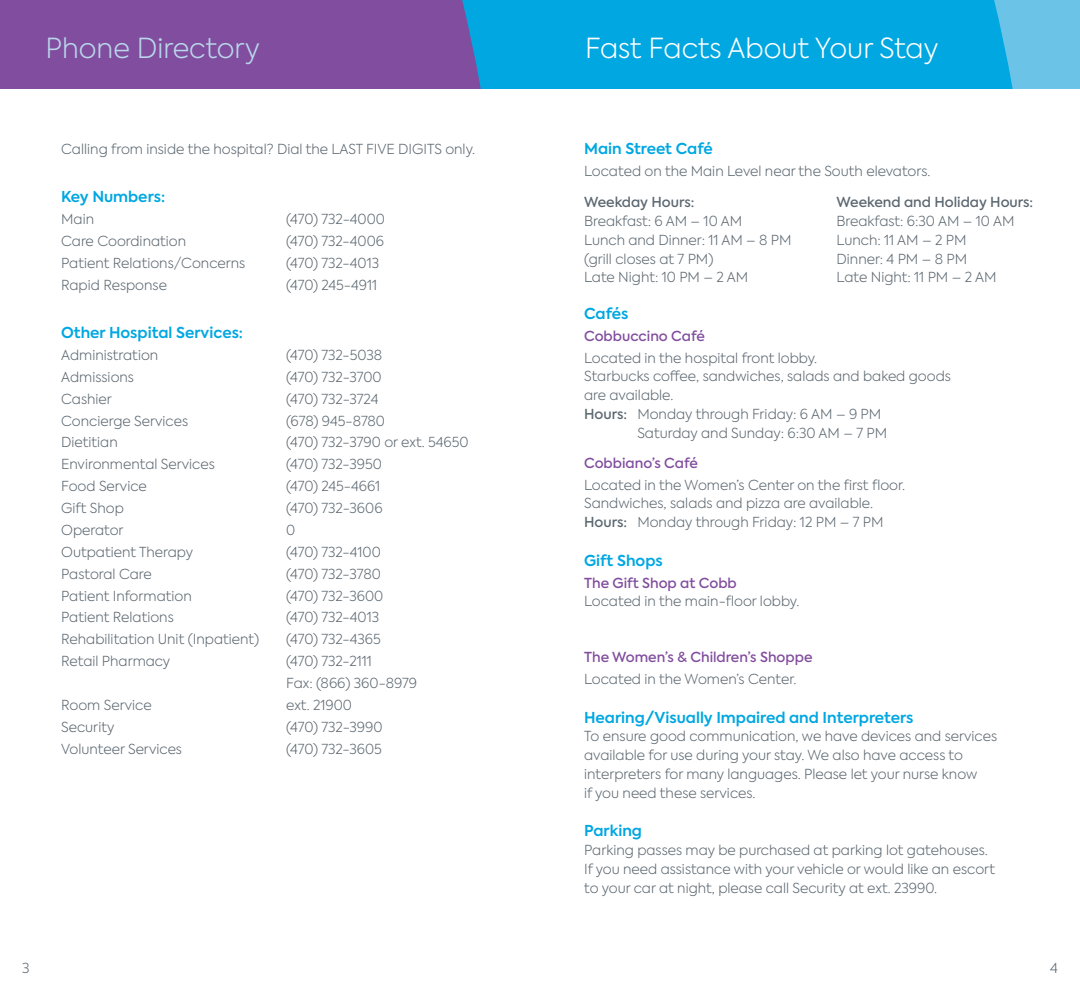
<style>
.page{position:relative;width:1080px;height:990px;background:#fff}
.page>*{position:absolute;margin:0;border:0;box-sizing:border-box;transform-origin:0 0}
.t1{font:300 27.5px "Axiforma";color:#fff}
.t2{font:300 27.5px "Axiforma";color:#b9d7ea}
.t3{font:600 15px "Axiforma";color:#00a7e1}
.t4{font:300 13.75px/18.8px "Axiforma";color:#5b6770}
.t5{font:500 13.75px "Axiforma";color:#814d9e}
.t6{font:500 13.75px "Axiforma";color:#5b6770}
.s1{font-weight:500}
</style>
<div class="page">
<div style="left:1040px;top:0;width:40px;height:88px;background:#6bc4e8"></div>
<div style="left:508px;top:0;width:532px;height:88px;background:#00a7e1"></div>
<svg style="left:0;top:0;width:508px;height:88px;background:#7753a2"></svg>
<h1 class="t2" style="left:46px;top:30px;width:216px">Phone Directory</h1>
<h1 class="t1" style="left:585px;top:30px;width:355px">Fast Facts About Your Stay</h1>
<p class="t4" style="left:61px;top:140px;width:415px">Calling from inside the hospital? Dial the LAST FIVE DIGITS only.</p>
<p class="t3" style="left:61px;top:187px;width:105px">Key Numbers:</p>
<p class="t4" style="left:61px;top:210px;width:34px">Main</p>
<p class="t4" style="left:286px;top:210px;width:100px">(470) 732-4000</p>
<p class="t4" style="left:61px;top:232px;width:127px">Care Coordination</p>
<p class="t4" style="left:286px;top:232px;width:99px">(470) 732-4006</p>
<p class="t4" style="left:61px;top:254px;width:186px">Patient Relations/Concerns</p>
<p class="t4" style="left:286px;top:254px;width:95px">(470) 732-4013</p>
<p class="t4" style="left:61px;top:276px;width:107px">Rapid Response</p>
<p class="t4" style="left:286px;top:276px;width:93px">(470) 245-4911</p>
<p class="t3" style="left:61px;top:323px;width:183px">Other Hospital Services:</p>
<p class="t4" style="left:61px;top:346px;width:99px">Administration</p>
<p class="t4" style="left:286px;top:346px;width:98px">(470) 732-5038</p>
<p class="t4" style="left:61px;top:367px;width:74px">Admissions</p>
<p class="t4" style="left:286px;top:367px;width:97px">(470) 732-3700</p>
<p class="t4" style="left:61px;top:389px;width:52px">Cashier</p>
<p class="t4" style="left:286px;top:389px;width:94px">(470) 732-3724</p>
<p class="t4" style="left:61px;top:411px;width:128px">Concierge Services</p>
<p class="t4" style="left:286px;top:411px;width:100px">(678) 945-8780</p>
<p class="t4" style="left:61px;top:433px;width:58px">Dietitian</p>
<p class="t4" style="left:286px;top:433px;width:184px">(470) 732-3790 or ext. 54650</p>
<p class="t4" style="left:61px;top:455px;width:155px">Environmental Services</p>
<p class="t4" style="left:286px;top:455px;width:97px">(470) 732-3950</p>
<p class="t4" style="left:61px;top:477px;width:87px">Food Service</p>
<p class="t4" style="left:286px;top:477px;width:96px">(470) 245-4661</p>
<p class="t4" style="left:61px;top:499px;width:64px">Gift Shop</p>
<p class="t4" style="left:286px;top:499px;width:98px">(470) 732-3606</p>
<p class="t4" style="left:61px;top:521px;width:64px">Operator</p>
<p class="t4" style="left:286px;top:521px;width:11px">0</p>
<p class="t4" style="left:61px;top:542px;width:133px">Outpatient Therapy</p>
<p class="t4" style="left:286px;top:542px;width:96px">(470) 732-4100</p>
<p class="t4" style="left:61px;top:564px;width:92px">Pastoral Care</p>
<p class="t4" style="left:286px;top:564px;width:96px">(470) 732-3780</p>
<p class="t4" style="left:61px;top:586px;width:132px">Patient Information</p>
<p class="t4" style="left:286px;top:586px;width:99px">(470) 732-3600</p>
<p class="t4" style="left:61px;top:608px;width:114px">Patient Relations</p>
<p class="t4" style="left:286px;top:608px;width:95px">(470) 732-4013</p>
<p class="t4" style="left:61px;top:630px;width:200px">Rehabilitation Unit (Inpatient)</p>
<p class="t4" style="left:286px;top:630px;width:96px">(470) 732-4365</p>
<p class="t4" style="left:61px;top:652px;width:111px">Retail Pharmacy</p>
<p class="t4" style="left:286px;top:650px;width:132px;line-height:21.9px">(470) 732-2111<br>Fax: (866) 360-8979</p>
<p class="t4" style="left:61px;top:696px;width:92px">Room Service</p>
<p class="t4" style="left:286px;top:696px;width:67px">ext. 21900</p>
<p class="t4" style="left:61px;top:717px;width:55px">Security</p>
<p class="t4" style="left:286px;top:717px;width:98px">(470) 732-3990</p>
<p class="t4" style="left:61px;top:739px;width:122px">Volunteer Services</p>
<p class="t4" style="left:286px;top:739px;width:97px">(470) 732-3605</p>
<p class="t3" style="left:584px;top:139px;width:130px">Main Street Café</p>
<p class="t4" style="left:584px;top:162px;width:348px">Located on the Main Level near the South elevators.</p>
<p class="t6" style="left:584px;top:193px;width:112px">Weekday Hours:</p>
<p class="t4" style="left:584px;top:212px;width:209px">Breakfast: 6 AM – 10 AM<br>Lunch and Dinner: 11 AM – 8 PM (grill closes at 7 PM)<br>Late Night: 10 PM – 2 AM</p>
<p class="t6" style="left:837px;top:193px;width:198px">Weekend and Holiday Hours:</p>
<p class="t4" style="left:837px;top:212px;width:179px">Breakfast: 6:30 AM – 10 AM<br>Lunch: 11 AM – 2 PM<br>Dinner: 4 PM – 8 PM<br>Late Night: 11 PM – 2 AM</p>
<p class="t3" style="left:584px;top:303px;width:46px">Cafés</p>
<p class="t5" style="left:584px;top:327px;width:122px">Cobbuccino Café</p>
<p class="t4" style="left:584px;top:348px;width:235px">Located in the hospital front lobby.</p>
<p class="t4" style="left:584px;top:367px;width:368px">Starbucks coffee, sandwiches, salads and baked goods</p>
<p class="t4" style="left:584px;top:386px;width:91px">are available.</p>
<p class="t4" style="left:584px;top:404px;width:299px"><span class="s1">Hours:</span> Monday through Friday: 6 AM – 9 PM</p>
<p class="t4" style="left:637px;top:423px;width:251px">Saturday and Sunday: 6:30 AM – 7 PM</p>
<p class="t5" style="left:584px;top:454px;width:115px">Cobbiano’s Café</p>
<p class="t4" style="left:584px;top:475px;width:323px">Located in the Women’s Center on the first floor.<br>Sandwiches, salads and pizza are available.<br><span class="s1">Hours:</span> Monday through Friday: 12 PM – 7 PM</p>
<p class="t3" style="left:584px;top:550px;width:80px">Gift Shops</p>
<p class="t5" style="left:584px;top:574px;width:154px">The Gift Shop at Cobb</p>
<p class="t4" style="left:584px;top:592px;width:217px">Located in the main-floor lobby.</p>
<p class="t5" style="left:584px;top:648px;width:230px">The Women’s &amp; Children’s Shoppe</p>
<p class="t4" style="left:584px;top:669px;width:214px">Located in the Women’s Center.</p>
<p class="t3" style="left:584px;top:707px;width:331px">Hearing/Visually Impaired and Interpreters</p>
<p class="t4" style="left:584px;top:727px;width:415px">To ensure good communication, we have devices and services available for use during your stay. We also have access to interpreters for many languages. Please let your nurse know<br>if you need these services.</p>
<p class="t3" style="left:584px;top:821px;width:59px">Parking</p>
<p class="t4" style="left:584px;top:841px;width:413px">Parking passes may be purchased at parking lot gatehouses.<br>If you need assistance with your vehicle or would like an escort to your car at night, please call Security at ext. 23990.</p>
<p class="t4" style="left:22px;top:959px;width:9px">3</p>
<p class="t4" style="left:1050px;top:959px;width:9px">4</p>
</div>
